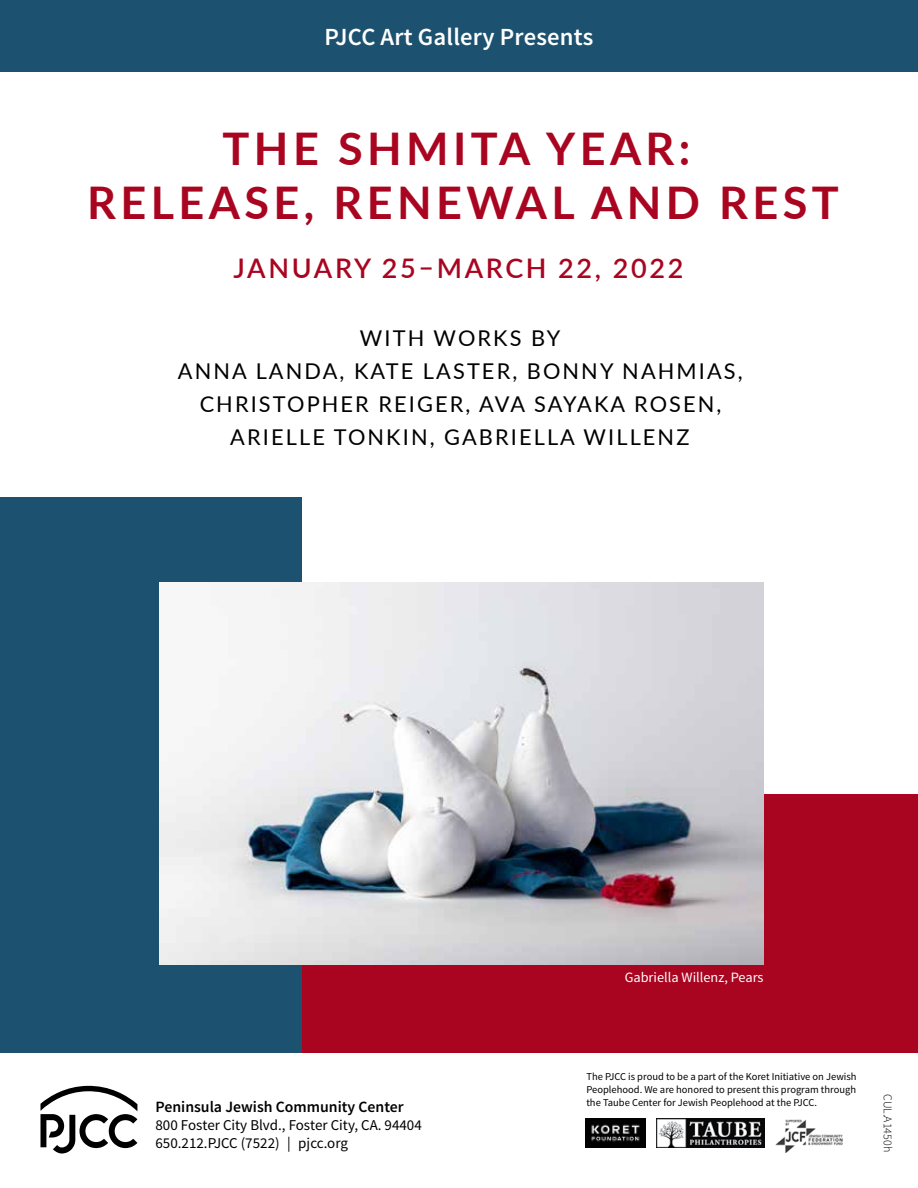
<style>
.page{position:relative;width:918px;height:1188px;background:#fff}
.page>*{position:absolute;margin:0;border:0;box-sizing:border-box;transform-origin:0 0}
.t1{font:700 45px/54.3px "Lato";letter-spacing:.1em;color:#a90520;text-align:center}
.t2{font:600 27px "Lato";letter-spacing:.1em;color:#a90520}
.t3{font:600 24.6px "Source Sans Pro";letter-spacing:.01em;color:#fff}
.t4{font:21.75px/33px "Lato";letter-spacing:.1em;color:#000;text-align:center}
.t5{font:600 15.75px "Source Sans Pro";color:#000}
.t6{font:15px/18px "Source Sans Pro";color:#000}
.t7{font:14.25px "Source Sans Pro";color:#fff}
.t8{font:300 12px "Source Sans Pro";color:#000}
.t9{font:10.5px/12.6px "Source Sans Pro";color:#000;text-align:justify}
</style>
<div class="page">
<div style="left:233px;top:795px;width:685px;height:258px;background:#a90520"></div>
<div style="left:0;top:498px;width:301px;height:555px;background:#1c5170"></div>
<div style="left:0;top:0;width:918px;height:71px;background:#1c5170"></div>
<img style="left:159px;top:582px;width:605px;height:383px">
<svg style="left:40px;top:1085px;width:97px;height:69px"></svg>
<img style="left:586px;top:1118px;width:59px;height:30px">
<img style="left:775px;top:1119px;width:68px;height:34px">
<img style="left:656px;top:1118px;width:109px;height:30px">
<h3 class="t3" style="left:324px;top:21px;width:271px">PJCC Art Gallery Presents</h3>
<h1 class="t1" style="left:87px;top:119px;width:753px">THE SHMITA YEAR:<br>RELEASE, RENEWAL AND REST</h1>
<h2 class="t2" style="left:233px;top:249px;width:451px">JANUARY 25–MARCH 22, 2022</h2>
<h3 class="t4" style="left:178px;top:321px;width:566px">WITH WORKS BY<br>ANNA LANDA, KATE LASTER, BONNY NAHMIAS,<br>CHRISTOPHER REIGER, AVA SAYAKA ROSEN,<br>ARIELLE TONKIN, GABRIELLA WILLENZ</h3>
<h3 class="t5" style="left:156px;top:1097px;width:250px">Peninsula Jewish Community Center</h3>
<h3 class="t6" style="left:156px;top:1116px;width:268px">800 Foster City Blvd., Foster City, CA. 94404<br>650.212.PJCC (7522) | pjcc.org</h3>
<h3 class="t7" style="left:625px;top:968px;width:140px">Gabriella Willenz, Pears</h3>
<p class="t9" style="left:586px;top:1071px;width:272px">The PJCC is proud to be a part of the Koret Initiative on Jewish Peoplehood. We are honored to present this program through the Taube Center for Jewish Peoplehood at the PJCC.</p>
<p class="t8" style="left:895px;top:1094px;width:59px;rotate:90deg">CUL.A1450h</p>
</div>
